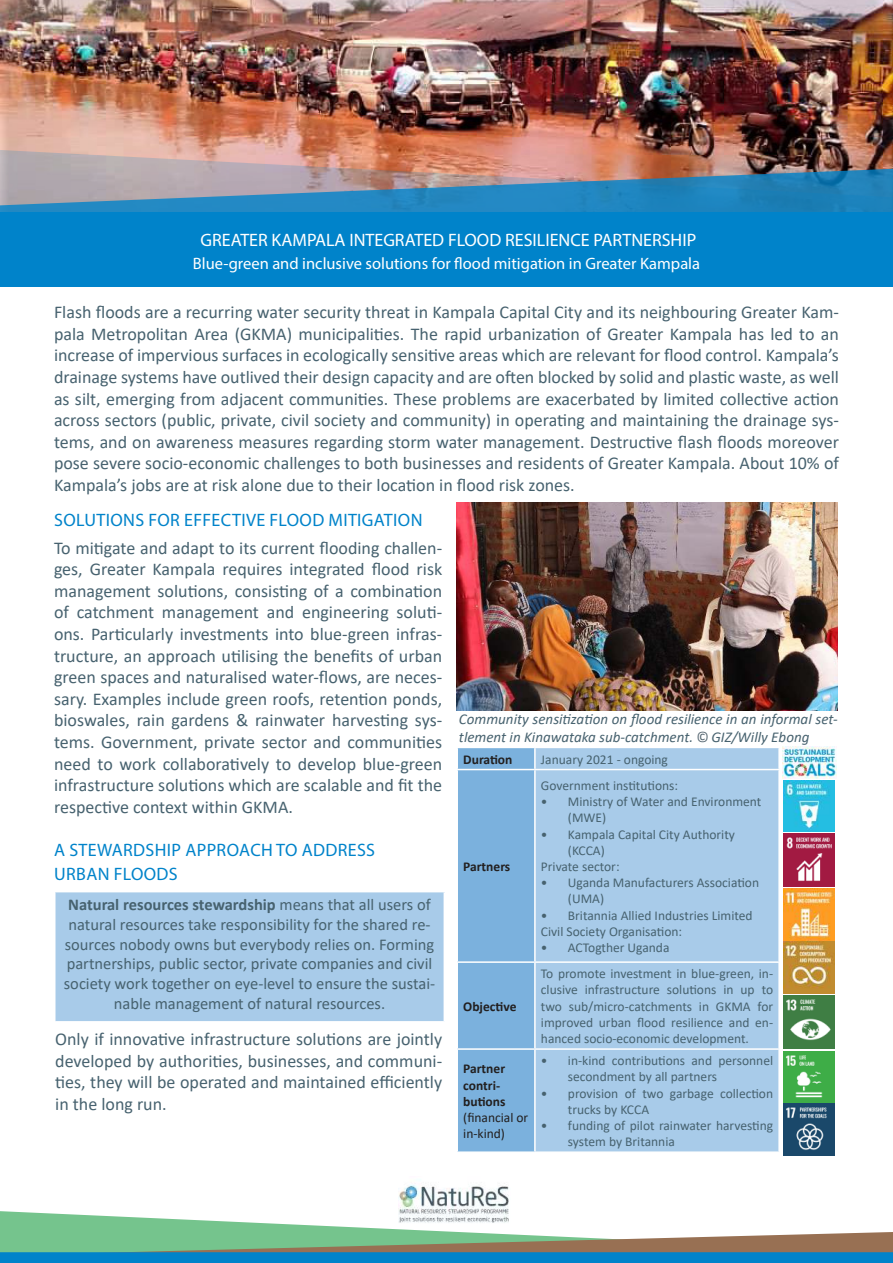
<style>
.page{position:relative;width:893px;height:1263px;background:#fff}
.page>*{position:absolute;margin:0;border:0;box-sizing:border-box;transform-origin:0 0}
.t1{font:18px/21.6px "Calibri";color:#47626f;text-align:justify}
.t2{font:18px/24px "Myriad Pro";letter-spacing:.02em;color:#0083ca}
.t3{font:18px "Myriad Pro";color:#fff}
.t4{font:16.5px/19.8px "Calibri";color:#47626f;text-align:center}
.t5{font:16.5px "Myriad Pro";color:#fff}
.t6{font:italic 15px/18px "Calibri";color:#47626f}
.t7{font:13.5px/16.2px "Calibri";color:#47626f}
.t8{font:700 13.5px/16.2px "Calibri";color:#221f1f}
.t9{font:13.5px/16.2px "Calibri";color:#221f1f}
.s1{font-style:normal;color:#52636e}
.s2{font-weight:700}
</style>
<div class="page">
<svg style="left:0;top:1211px;width:435px;height:20px;fill:#75c48d"></svg>
<svg style="left:0;top:1231px;width:893px;height:32px;background:#609b99"></svg>
<img style="left:399px;top:1185px;width:110px;height:43px">
<div style="left:458px;top:748px;width:76px;height:403px;background:#7bb1dd"></div>
<div style="left:536px;top:748px;width:242px;height:403px;background:#a8cbe9"></div>
<hr style="left:456px;top:769px;width:79px;height:1px;background:#fff">
<hr style="left:456px;top:961px;width:79px;height:2px;background:#fff">
<hr style="left:456px;top:1048px;width:79px;height:2px;background:#fff">
<hr style="left:535px;top:769px;width:245px;height:1px;background:#fff">
<hr style="left:535px;top:961px;width:245px;height:2px;background:#fff">
<hr style="left:535px;top:1048px;width:245px;height:2px;background:#fff">
<img style="left:783px;top:834px;width:51px;height:52px">
<img style="left:456px;top:503px;width:382px;height:208px">
<img style="left:784px;top:996px;width:50px;height:53px">
<img style="left:784px;top:1051px;width:50px;height:51px">
<img style="left:783px;top:781px;width:51px;height:51px">
<img style="left:784px;top:888px;width:50px;height:105px">
<img style="left:784px;top:1104px;width:50px;height:51px">
<img style="left:783px;top:747px;width:54px;height:32px">
<img style="left:1px;top:0;width:892px;height:150px">
<div style="left:55px;top:892px;width:389px;height:130px;background:#a8cbe9"></div>
<hr style="left:54px;top:892px;width:2px;height:129px;background:#fff">
<hr style="left:54px;top:1021px;width:391px;height:1px;background:#fff">
<img style="left:0;top:150px;width:893px;height:19px">
<svg style="left:0;top:169px;width:893px;height:44px;background:#5d8eb0"></svg>
<div style="left:0;top:213px;width:893px;height:74px;background:#0083ca"></div>
<p class="t3" style="left:201px;top:233px;width:497px">GREATER KAMPALA INTEGRATED FLOOD RESILIENCE PARTNERSHIP</p>
<p class="t5" style="left:193px;top:257px;width:509px">Blue-green and inclusive solutions for flood mitigation in Greater Kampala</p>
<p class="t1" style="left:54px;top:301px;width:786px">Flash floods are a recurring water security threat in Kampala Capital City and its neighbouring Greater Kam&shy;pala Metropolitan Area (GKMA) municipalities. The rapid urbanization of Greater Kampala has led to an increase of impervious surfaces in ecologically sensitive areas which are relevant for flood control. Kampala’s drainage systems have outlived their design capacity and are often blocked by solid and plastic waste, as well as silt, emerging from adjacent communities. These problems are exacerbated by limited collective action across sectors (public, private, civil society and community) in operating and maintaining the drainage sys&shy;tems, and on awareness measures regarding storm water management. Destructive flash floods moreover pose severe socio-economic challenges to both businesses and residents of Greater Kampala. About 10% of Kampala’s jobs are at risk alone due to their location in flood risk zones.</p>
<p class="t2" style="left:54px;top:509px;width:370px">SOLUTIONS FOR EFFECTIVE FLOOD MITIGATION</p>
<p class="t1" style="left:54px;top:536px;width:390px">To mitigate and adapt to its current flooding challen&shy;ges, Greater Kampala requires integrated flood risk management solutions, consisting of a combination of catchment management and engineering soluti&shy;ons. Particularly investments into blue-green infras&shy;tructure, an approach utilising the benefits of urban green spaces and naturalised water-flows, are neces&shy;sary. Examples include green roofs, retention ponds, bioswales, rain gardens &amp; rainwater harvesting sys&shy;tems. Government, private sector and communities need to work collaboratively to develop blue-green infrastructure solutions which are scalable and fit the respective context within GKMA.</p>
<p class="t6" style="left:459px;top:710px;width:380px">Community sensitization on flood resilience in an informal set&shy;tlement in Kinawataka sub-catchment. <span class="s1">©</span> GIZ/Willy Ebong</p>
<p class="t8" style="left:463px;top:751px;width:51px">Duration</p>
<p class="t7" style="left:541px;top:751px;width:129px">January 2021 - ongoing</p>
<p class="t7" style="left:541px;top:777px;width:139px">Government institutions:</p>
<p class="t7" style="left:568px;top:793px;width:195px;text-indent:-27px">• Ministry of Water and Environment (MWE)</p>
<p class="t7" style="left:541px;top:826px;width:196px">• Kampala Capital City Authority</p>
<p class="t7" style="left:568px;top:842px;width:38px">(KCCA)</p>
<p class="t7" style="left:541px;top:858px;width:80px">Private sector:</p>
<p class="t7" style="left:568px;top:874px;width:193px;text-indent:-27px">• Uganda Manufacturers Association (UMA)</p>
<p class="t7" style="left:541px;top:907px;width:213px">• Britannia Allied Industries Limited<br>Civil Society Organisation:</p>
<p class="t7" style="left:541px;top:939px;width:130px">• ACTogther Uganda</p>
<p class="t2" style="left:54px;top:839px;width:322px">A STEWARDSHIP APPROACH TO ADDRESS<br>URBAN FLOODS</p>
<p class="t8" style="left:463px;top:858px;width:49px">Partners</p>
<p class="t4" style="left:64px;top:894px;width:373px"><span class="s2">Natural resources stewardship</span> means that all users of natural resources take responsibility for the shared re&shy;sources nobody owns but everybody relies on. Forming partnerships, public sector, private companies and civil society work together on eye-level to ensure the sustai&shy;nable management of natural resources.</p>
<p class="t7" style="left:541px;top:965px;width:234px;text-align:justify">To promote investment in blue-green, in&shy;clusive infrastructure solutions in up to two sub/micro-catchments in GKMA for improved urban flood resilience and en&shy;hanced socio-economic development.</p>
<p class="t8" style="left:463px;top:998px;width:55px">Objective</p>
<p class="t1" style="left:55px;top:1028px;width:388px">Only if innovative infrastructure solutions are jointly developed by authorities, businesses, and communi&shy;ties, they will be operated and maintained efficiently in the long run.</p>
<p class="t7" style="left:568px;top:1052px;width:207px;text-indent:-27px">• in-kind contributions and personnel secondment by all partners</p>
<p class="t7" style="left:568px;top:1085px;width:207px;text-indent:-27px">• provision of two garbage collection trucks by KCCA</p>
<p class="t7" style="left:568px;top:1117px;width:207px;text-indent:-27px">• funding of pilot rainwater harvesting system by Britannia</p>
<p class="t8" style="left:463px;top:1060px;width:44px">Partner contri&shy;butions</p>
<p class="t9" style="left:463px;top:1109px;width:67px">(financial or in-kind)</p>
</div>
